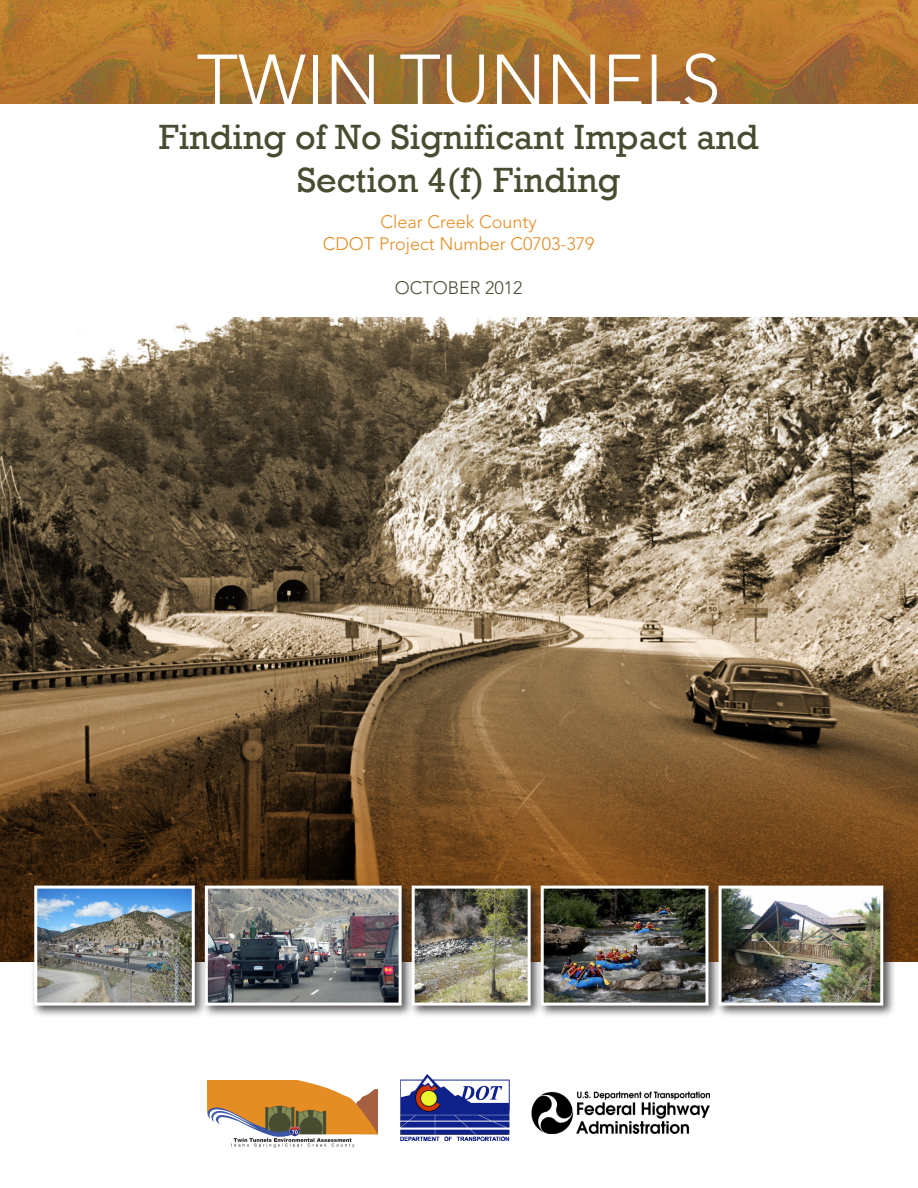
<style>
.page{position:relative;width:918px;height:1188px;background:#fff}
.page>*{position:absolute;margin:0;border:0;box-sizing:border-box;transform-origin:0 0}
.t1{font:300 72px "Avenir LT Std";color:#fff}
.t2{font:36px "Rockwell";color:#484d31}
.t3{font:300 18px/21.6px "Avenir LT Std";color:#e48d25;text-align:center}
.t4{font:300 18px "Avenir LT Std";color:#484d31}
</style>
<div class="page">
<img style="left:0;top:0;width:918px;height:104px">
<img style="left:0;top:317px;width:918px;height:644px">
<img style="left:400px;top:1075px;width:110px;height:65px">
<img style="left:531px;top:1092px;width:179px;height:42px">
<img style="left:208px;top:1080px;width:170px;height:68px">
<div style="left:537px;top:882px;width:184px;height:136px;background:#231f20;opacity:.75"></div>
<img style="left:545px;top:890px;width:159px;height:112px">
<div style="left:541px;top:886px;width:167px;height:120px;border:3px solid #fff"></div>
<div style="left:201px;top:882px;width:213px;height:136px;background:#231f20;opacity:.75"></div>
<img style="left:209px;top:890px;width:189px;height:112px">
<div style="left:205px;top:886px;width:197px;height:120px;border:3px solid #fff"></div>
<div style="left:715px;top:882px;width:181px;height:136px;background:#231f20;opacity:.75"></div>
<img style="left:723px;top:890px;width:156px;height:112px">
<div style="left:719px;top:886px;width:164px;height:120px;border:3px solid #fff"></div>
<div style="left:31px;top:882px;width:177px;height:136px;background:#231f20;opacity:.75"></div>
<img style="left:38px;top:890px;width:153px;height:112px">
<div style="left:34px;top:886px;width:161px;height:120px;border:3px solid #fff"></div>
<div style="left:408px;top:882px;width:135px;height:136px;background:#231f20;opacity:.75"></div>
<img style="left:416px;top:890px;width:111px;height:112px">
<div style="left:412px;top:886px;width:119px;height:120px;border:3px solid #fff"></div>
<p class="t1" style="left:197px;top:38px;width:526px">TWIN TUNNELS</p>
<p class="t2" style="left:159px;top:116px;width:601px">Finding of No Significant Impact and</p>
<p class="t2" style="left:297px;top:159px;width:325px">Section 4(f) Finding</p>
<p class="t3" style="left:323px;top:211px;width:273px">Clear Creek County<br>CDOT Project Number C0703-379</p>
<p class="t4" style="left:395px;top:278px;width:129px">OCTOBER 2012</p>
</div>
